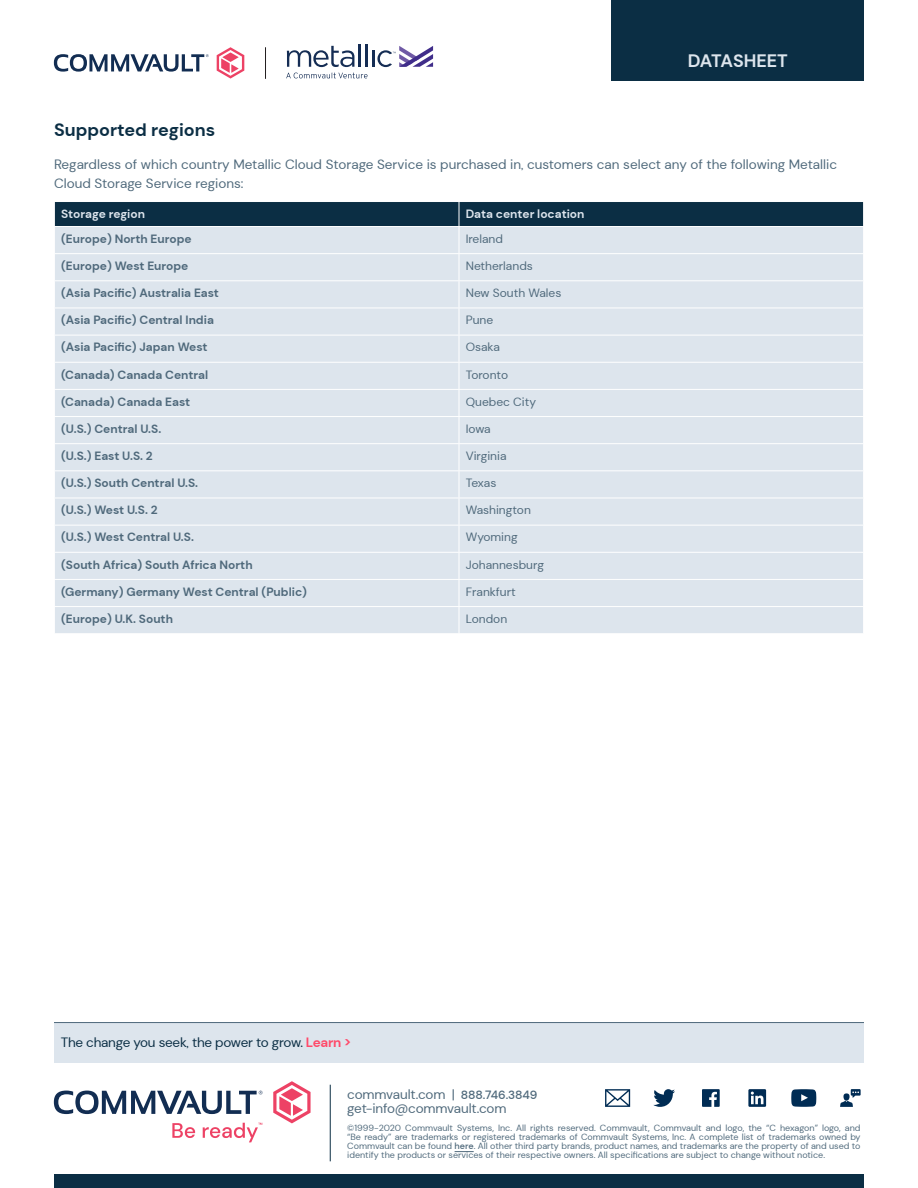
<style>
.page{position:relative;width:918px;height:1188px;background:#fff}
.page>*{position:absolute;margin:0;border:0;box-sizing:border-box;transform-origin:0 0}
.t1{font:700 18px "DM Sans";color:#0b2e44}
.t2{font:700 18px "DM Sans";color:#dde5ed}
.t3{font:13.5px/13.5px "DM Sans";color:#4f697b}
.t4{font:13.5px "DM Sans";letter-spacing:-.02em;color:#0b2e44}
.t5{font:700 12px "DM Sans";color:#4f697b}
.t6{font:12px "DM Sans";color:#4f697b}
.t7{font:700 12px "DM Sans";color:#dde5ed}
.t8{font:9px/9px "DM Sans";color:#4f697b;text-align:justify}
.s1{font-weight:700;color:#ff4a6a}
.s2{font-weight:500;font-size:12px}
.s3{font-weight:500}
</style>
<div class="page">
<div style="left:54px;top:1175px;width:810px;height:13px;background:#0b2e44"></div>
<svg style="left:54px;top:1091px;width:209px;height:23px"></svg>
<svg style="left:273px;top:1081px;width:38px;height:42px"></svg>
<svg style="left:172px;top:1123px;width:23px;height:15px"></svg>
<svg style="left:203px;top:1123px;width:59px;height:19px"></svg>
<hr style="left:330px;top:1085px;width:1px;height:76px;background:#0b2e44">
<svg style="left:455px;top:1151px;width:19px;height:1px"></svg>
<svg style="left:653px;top:1089px;width:22px;height:18px"></svg>
<svg style="left:702px;top:1089px;width:18px;height:18px"></svg>
<svg style="left:605px;top:1089px;width:25px;height:18px"></svg>
<svg style="left:840px;top:1089px;width:21px;height:18px"></svg>
<svg style="left:791px;top:1089px;width:25px;height:18px"></svg>
<svg style="left:748px;top:1089px;width:18px;height:18px"></svg>
<div style="left:612px;top:0;width:252px;height:81px;background:#0b2e44"></div>
<svg style="left:54px;top:54px;width:155px;height:18px"></svg>
<svg style="left:217px;top:47px;width:27px;height:32px"></svg>
<hr style="left:265px;top:47px;width:1px;height:32px;background:#231f20">
<hr style="left:358px;top:44px;width:3px;height:23px;background:#152d54">
<hr style="left:365px;top:44px;width:3px;height:23px;background:#152d54">
<svg style="left:287px;top:46px;width:67px;height:21px"></svg>
<svg style="left:286px;top:73px;width:82px;height:5px"></svg>
<svg style="left:372px;top:46px;width:61px;height:21px"></svg>
<div style="left:54px;top:1022px;width:810px;height:41px;background:#dde5ed"></div>
<hr style="left:54px;top:1022px;width:810px;height:1px;background:#4f697b">
<svg style="left:54px;top:202px;width:810px;height:431px;background:#d2dbe4"></svg>
<h1 class="t2" style="left:688px;top:50px;width:102px">DATASHEET</h1>
<h1 class="t1" style="left:54px;top:118px;width:163px">Supported regions</h1>
<h2 class="t3" style="left:54px;top:154px;width:785px;line-height:19.5px">Regardless of which country Metallic Cloud Storage Service is purchased in, customers can select any of the following Metallic<br>Cloud Storage Service regions:</h2>
<h3 class="t7" style="left:61px;top:206px;width:85px">Storage region</h3>
<h3 class="t7" style="left:466px;top:206px;width:120px">Data center location</h3>
<h3 class="t5" style="left:61px;top:231px;width:132px">(Europe) North Europe</h3>
<h3 class="t6" style="left:466px;top:231px;width:39px">Ireland</h3>
<h3 class="t5" style="left:61px;top:258px;width:129px">(Europe) West Europe</h3>
<h3 class="t6" style="left:466px;top:258px;width:69px">Netherlands</h3>
<h3 class="t5" style="left:61px;top:285px;width:159px">(Asia Pacific) Australia East</h3>
<h3 class="t6" style="left:466px;top:286px;width:97px">New South Wales</h3>
<h3 class="t5" style="left:61px;top:313px;width:154px">(Asia Pacific) Central India</h3>
<h3 class="t6" style="left:466px;top:313px;width:29px">Pune</h3>
<h3 class="t5" style="left:61px;top:340px;width:148px">(Asia Pacific) Japan West</h3>
<h3 class="t6" style="left:466px;top:340px;width:36px">Osaka</h3>
<h3 class="t5" style="left:61px;top:367px;width:149px">(Canada) Canada Central</h3>
<h3 class="t6" style="left:466px;top:367px;width:44px">Toronto</h3>
<h3 class="t5" style="left:61px;top:394px;width:131px">(Canada) Canada East</h3>
<h3 class="t6" style="left:466px;top:394px;width:72px">Quebec City</h3>
<h3 class="t5" style="left:61px;top:421px;width:102px">(U.S.) Central U.S.</h3>
<h3 class="t6" style="left:466px;top:421px;width:26px">Iowa</h3>
<h3 class="t5" style="left:61px;top:448px;width:93px">(U.S.) East U.S. 2</h3>
<h3 class="t6" style="left:466px;top:448px;width:42px">Virginia</h3>
<h3 class="t5" style="left:61px;top:475px;width:139px">(U.S.) South Central U.S.</h3>
<h3 class="t6" style="left:466px;top:476px;width:32px">Texas</h3>
<h3 class="t5" style="left:61px;top:503px;width:98px">(U.S.) West U.S. 2</h3>
<h3 class="t6" style="left:466px;top:503px;width:67px">Washington</h3>
<h3 class="t5" style="left:61px;top:530px;width:134px">(U.S.) West Central U.S.</h3>
<h3 class="t6" style="left:466px;top:530px;width:53px">Wyoming</h3>
<h3 class="t5" style="left:61px;top:557px;width:193px">(South Africa) South Africa North</h3>
<h3 class="t6" style="left:466px;top:557px;width:80px">Johannesburg</h3>
<h3 class="t5" style="left:61px;top:584px;width:247px">(Germany) Germany West Central (Public)</h3>
<h3 class="t6" style="left:466px;top:584px;width:52px">Frankfurt</h3>
<h3 class="t5" style="left:61px;top:611px;width:113px">(Europe) U.K. South</h3>
<h3 class="t6" style="left:466px;top:611px;width:43px">London</h3>
<h2 class="t4" style="left:61px;top:1033px;width:292px">The change you seek, the power to grow. <span class="s1">Learn &gt;</span></h2>
<h2 class="t3" style="left:347px;top:1088px;width:192px">commvault.com | <span class="s2">888.746.3849 </span>get-info@commvault.com</h2>
<p class="t8" style="left:347px;top:1123px;width:515px">©1999-2020 Commvault Systems, Inc. All rights reserved. Commvault, Commvault and logo, the “C hexagon” logo, and “Be ready” are trademarks or registered trademarks of Commvault Systems, Inc. A complete list of trademarks owned by Commvault can be found <span class="s3">here</span>. All other third party brands, product names, and trademarks are the property of and used to identify the products or services of their respective owners. All specifications are subject to change without notice.</p>
</div>
